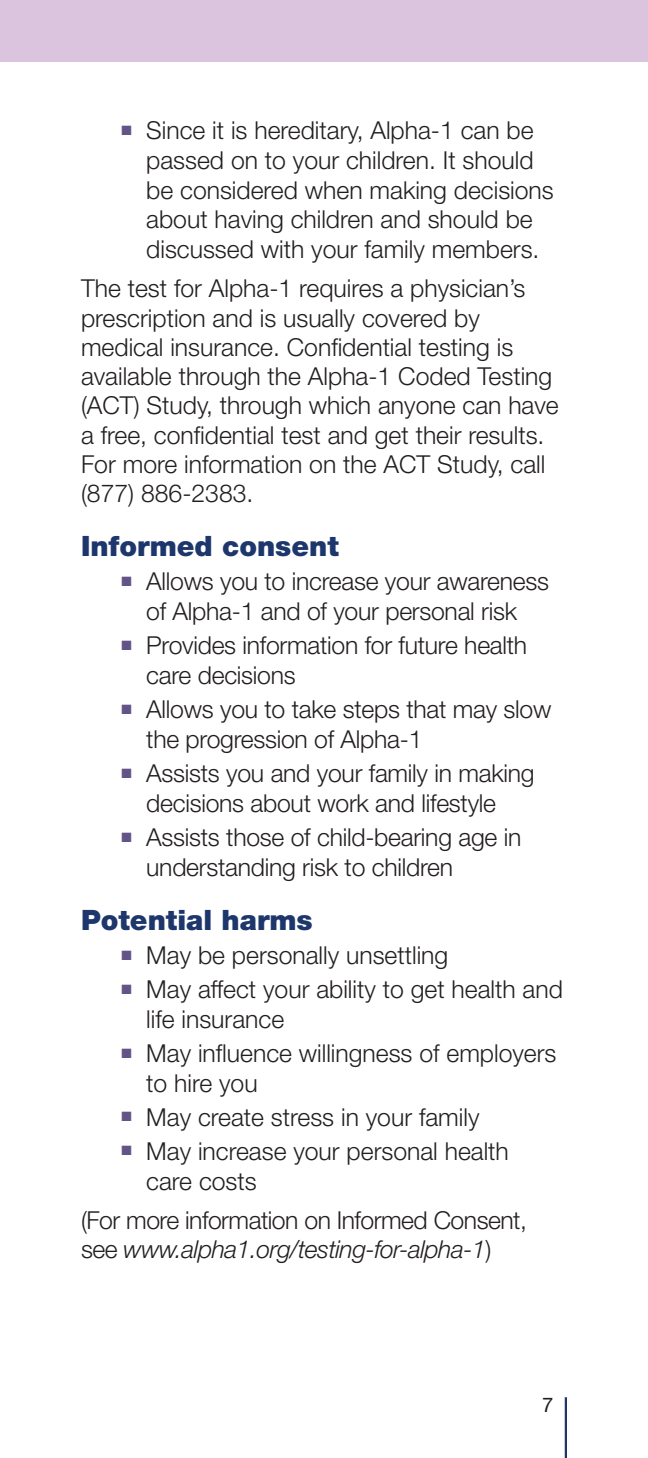
<style>
.page{position:relative;width:648px;height:1458px;background:#fff}
.page>*{position:absolute;margin:0;border:0;box-sizing:border-box;transform-origin:0 0}
.t1{font:900 28.12px "Helvetica Neue";color:#1d366c}
.t2{font:300 24.75px/29.7px "Helvetica Neue LT Std";color:#231f20}
.t3{font:italic 300 24.75px "Helvetica Neue";letter-spacing:-.02em;color:#231f20}
.t4{font:300 24.75px "Helvetica Neue LT Std";letter-spacing:-.02em;color:#231f20}
.t5{font:20.25px "Helvetica Neue LT Std";color:#231f20}
.s1{font-family:"Helvetica Neue LT Std";font-style:normal}
</style>
<div class="page">
<div style="left:0;top:0;width:648px;height:62px;background:#dac4de"></div>
<hr style="left:565px;top:1397px;width:2px;height:61px;background:#1d366c">
<p class="t2" style="left:146px;top:115px;width:409px;text-indent:-25px"><sup>■</sup> Since it is hereditary, Alpha-1 can be passed on to your children. It should be considered when making decisions about having children and should be discussed with your family members.</p>
<p class="t2" style="left:81px;top:273px;width:479px">The test for Alpha-1 requires a physician’s prescription and is usually covered by medical insurance. Confidential testing is available through the Alpha-1 Coded Testing (ACT) Study, through which anyone can have a free, confidential test and get their results.<br>For more information on the ACT Study, call (877) 886-2383.</p>
<p class="t1" style="left:81px;top:529px;width:259px">Informed consent</p>
<p class="t2" style="left:122px;top:566px;width:429px;text-align:center"><sup>■</sup> Allows you to increase your awareness of Alpha-1 and of your personal risk</p>
<p class="t2" style="left:146px;top:630px;width:382px;text-indent:-25px"><sup>■</sup> Provides information for future health care decisions</p>
<p class="t2" style="left:146px;top:694px;width:407px;text-indent:-25px"><sup>■</sup> Allows you to take steps that may slow the progression of Alpha-1</p>
<p class="t2" style="left:122px;top:758px;width:415px;text-align:center"><sup>■</sup> Assists you and your family in making decisions about work and lifestyle</p>
<p class="t2" style="left:146px;top:822px;width:377px;text-indent:-25px"><sup>■</sup> Assists those of child-bearing age in understanding risk to children</p>
<p class="t1" style="left:81px;top:903px;width:233px">Potential harms</p>
<p class="t2" style="left:122px;top:940px;width:328px"><sup>■</sup> May be personally unsettling</p>
<p class="t2" style="left:146px;top:974px;width:418px;text-indent:-25px"><sup>■</sup> May affect your ability to get health and life insurance</p>
<p class="t2" style="left:146px;top:1038px;width:412px;text-indent:-25px"><sup>■</sup> May influence willingness of employers to hire you</p>
<p class="t2" style="left:122px;top:1102px;width:360px"><sup>■</sup> May create stress in your family</p>
<p class="t2" style="left:146px;top:1136px;width:364px;text-indent:-25px"><sup>■</sup> May increase your personal health care costs</p>
<p class="t4" style="left:81px;top:1205px;width:447px">(For more information on Informed Consent,</p>
<p class="t3" style="left:81px;top:1235px;width:412px"><span class="s1">see</span> www.alpha1.org/testing-for-alpha-1<span class="s1">)</span></p>
<p class="t5" style="left:542px;top:1392px;width:13px">7</p>
</div>
